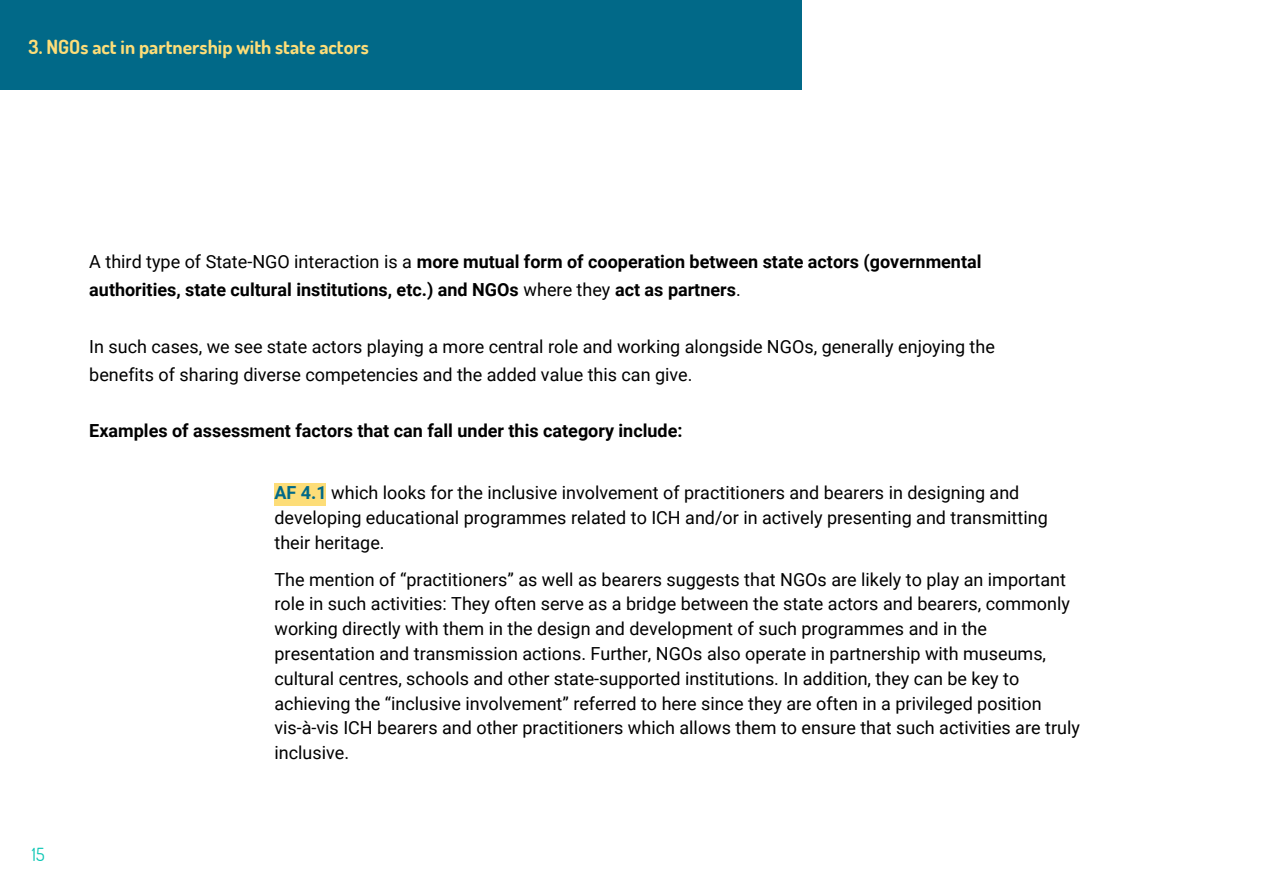
<style>
.page{position:relative;width:1263px;height:894px;background:#fff}
.page>*{position:absolute;margin:0;border:0;box-sizing:border-box;transform-origin:0 0}
.t1{font:700 19.5px "Dosis";color:#fddd78}
.t2{font:18px/24.8px "Roboto";color:#000}
.t3{font:700 18px/28.2px "Roboto";color:#000}
.t4{font:18px "Dosis";color:#0bc6b4}
.s1{font-weight:400}
.s2{font-weight:700;color:#016988}
</style>
<div class="page">
<div style="left:0;top:0;width:802px;height:89px;background:#016988"></div>
<div style="left:274px;top:483px;width:52px;height:22px;background:#fddd78"></div>
<p class="t1" style="left:29px;top:34px;width:342px">3. NGOs act in partnership with state actors</p>
<p class="t3" style="left:89px;top:248px;width:894px"><span class="s1">A third type of State-NGO interaction is a</span> more mutual form of cooperation between state actors (governmental authorities, state cultural institutions, etc.) and NGOs <span class="s1">where they</span> act as partners<span class="s1">.</span></p>
<p class="t2" style="left:89px;top:332px;width:907px;line-height:28.2px">In such cases, we see state actors playing a more central role and working alongside NGOs, generally enjoying the benefits of sharing diverse competencies and the added value this can give.</p>
<p class="t3" style="left:89px;top:416px;width:595px">Examples of assessment factors that can fall under this category include:</p>
<p class="t4" style="left:32px;top:841px;width:14px">15</p>
<p class="t2" style="left:274px;top:480px;width:775px"><span class="s2">AF 4.1</span> which looks for the inclusive involvement of practitioners and bearers in designing and developing educational programmes related to ICH and/or in actively presenting and transmitting their heritage.</p>
<p class="t2" style="left:274px;top:567px;width:807px">The mention of “practitioners” as well as bearers suggests that NGOs are likely to play an important role in such activities: They often serve as a bridge between the state actors and bearers, commonly working directly with them in the design and development of such programmes and in the presentation and transmission actions. Further, NGOs also operate in partnership with museums, cultural centres, schools and other state-supported institutions. In addition, they can be key to achieving the “inclusive involvement” referred to here since they are often in a privileged position vis-à-vis ICH bearers and other practitioners which allows them to ensure that such activities are truly inclusive.</p>
</div>
